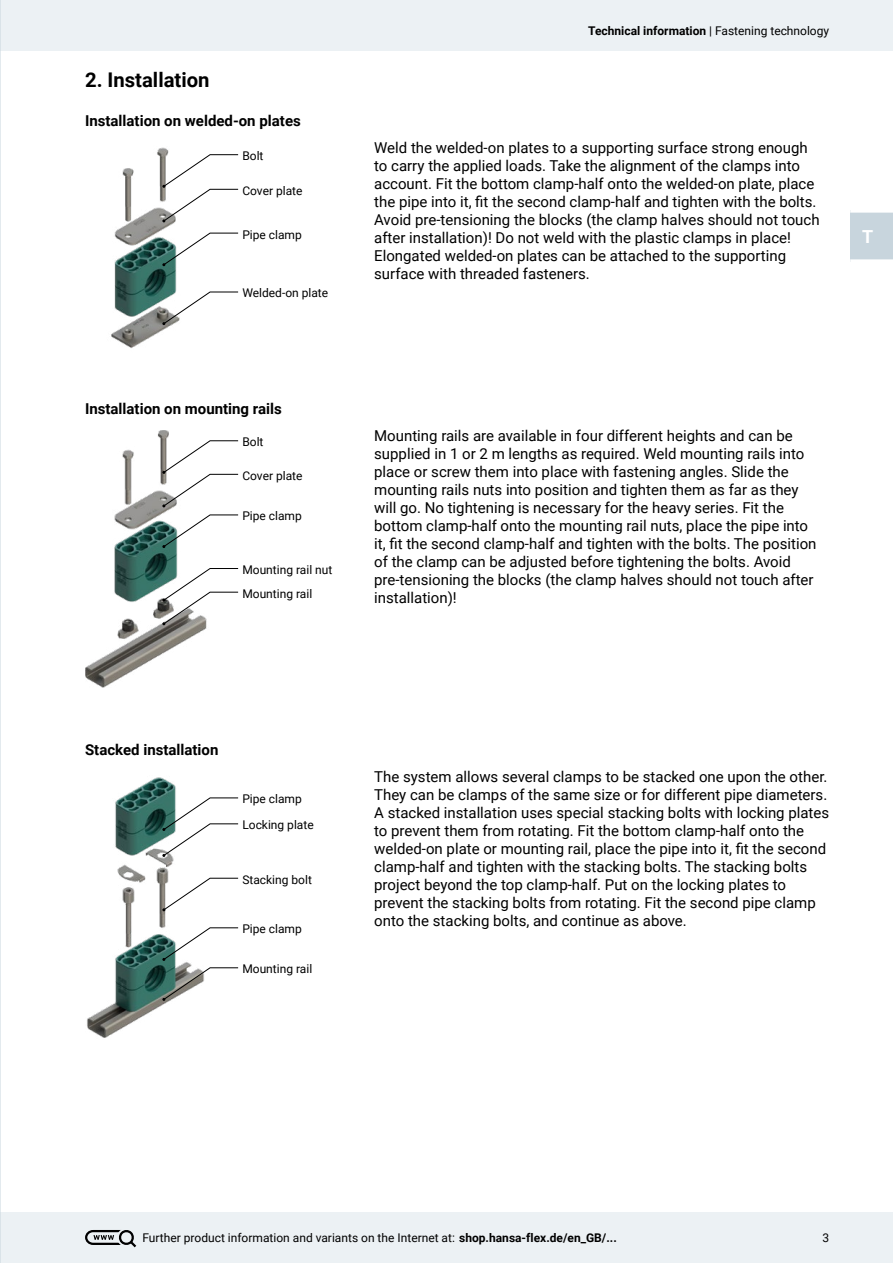
<style>
.page{position:relative;width:893px;height:1263px;background:#fff}
.page>*{position:absolute;margin:0;border:0;box-sizing:border-box;transform-origin:0 0}
.t1{font:700 20.25px "Roboto";color:#000}
.t2{font:700 18px "Roboto";color:#fff}
.t3{font:15px/18px "Roboto";color:#000}
.t4{font:700 15px "Roboto";color:#000}
.t5{font:12px/23.7px "Roboto";color:#000}
.t6{font:700 12px "Roboto";color:#000}
.s1{font-weight:400}
.s2{font-weight:700}
</style>
<div class="page">
<div style="left:0;top:0;width:893px;height:51px;background:#ecf1f4"></div>
<div style="left:0;top:1212px;width:893px;height:51px;background:#ecf1f4"></div>
<svg style="left:85px;top:1230px;width:52px;height:18px"></svg>
<div style="left:850px;top:210px;width:43px;height:51px;background:#c8d5dd"></div>
<div style="left:850px;top:208px;width:43px;height:5px;background:#fff"></div>
<div style="left:850px;top:259px;width:43px;height:5px;background:#fff"></div>
<img style="left:111px;top:147px;width:66px;height:201px">
<svg style="left:162px;top:154px;width:77px;height:68px"></svg>
<svg style="left:162px;top:232px;width:77px;height:34px"></svg>
<svg style="left:162px;top:291px;width:77px;height:34px"></svg>
<img style="left:85px;top:430px;width:122px;height:258px">
<svg style="left:162px;top:440px;width:77px;height:67px"></svg>
<svg style="left:162px;top:514px;width:77px;height:34px"></svg>
<svg style="left:162px;top:568px;width:77px;height:57px"></svg>
<img style="left:87px;top:777px;width:105px;height:261px">
<svg style="left:162px;top:877px;width:77px;height:34px"></svg>
<svg style="left:162px;top:797px;width:77px;height:60px"></svg>
<svg style="left:162px;top:927px;width:77px;height:34px"></svg>
<svg style="left:162px;top:967px;width:77px;height:34px"></svg>
<hr style="left:0;top:0;width:1px;height:1263px;background:#c8d5dd">
<h1 class="t1" style="left:85px;top:66px;width:126px">2. Installation</h1>
<p class="t4" style="left:85px;top:110px;width:217px">Installation on welded-on plates</p>
<p class="t5" style="left:242px;top:144px;width:23px">Bolt</p>
<p class="t5" style="left:242px;top:178px;width:62px">Cover plate</p>
<p class="t5" style="left:242px;top:222px;width:61px">Pipe clamp</p>
<p class="t5" style="left:242px;top:281px;width:87px">Welded-on plate</p>
<p class="t4" style="left:85px;top:398px;width:198px">Installation on mounting rails</p>
<p class="t5" style="left:242px;top:430px;width:23px">Bolt</p>
<p class="t5" style="left:242px;top:463px;width:62px">Cover plate</p>
<p class="t5" style="left:242px;top:504px;width:61px">Pipe clamp</p>
<p class="t5" style="left:242px;top:557px;width:92px">Mounting rail nut<br>Mounting rail</p>
<p class="t6" style="left:588px;top:22px;width:243px">Technical information <span class="s1">| Fastening technology</span></p>
<p class="t3" style="left:374px;top:138px;width:447px">Weld the welded-on plates to a supporting surface strong enough to carry the applied loads. Take the alignment of the clamps into account. Fit the bottom clamp-half onto the welded-on plate, place the pipe into it, fit the second clamp-half and tighten with the bolts.<br>Avoid pre-tensioning the blocks (the clamp halves should not touch after installation)! Do not weld with the plastic clamps in place!<br>Elongated welded-on plates can be attached to the supporting surface with threaded fasteners.</p>
<p class="t2" style="left:862px;top:224px;width:13px">T</p>
<p class="t3" style="left:374px;top:426px;width:444px">Mounting rails are available in four different heights and can be supplied in 1 or 2 m lengths as required. Weld mounting rails into place or screw them into place with fastening angles. Slide the mounting rails nuts into position and tighten them as far as they will go. No tightening is necessary for the heavy series. Fit the bottom clamp-half onto the mounting rail nuts, place the pipe into it, fit the second clamp-half and tighten with the bolts. The position of the clamp can be adjusted before tightening the bolts. Avoid pre-tensioning the blocks (the clamp halves should not touch after installation)!</p>
<p class="t4" style="left:85px;top:739px;width:135px">Stacked installation</p>
<p class="t5" style="left:242px;top:787px;width:61px">Pipe clamp</p>
<p class="t5" style="left:242px;top:813px;width:73px">Locking plate</p>
<p class="t5" style="left:242px;top:867px;width:71px">Stacking bolt</p>
<p class="t5" style="left:242px;top:917px;width:61px">Pipe clamp</p>
<p class="t5" style="left:242px;top:957px;width:71px">Mounting rail</p>
<p class="t3" style="left:374px;top:767px;width:456px">The system allows several clamps to be stacked one upon the other.<br>They can be clamps of the same size or for different pipe diameters.<br>A stacked installation uses special stacking bolts with locking plates to prevent them from rotating. Fit the bottom clamp-half onto the welded-on plate or mounting rail, place the pipe into it, fit the second clamp-half and tighten with the stacking bolts. The stacking bolts project beyond the top clamp-half. Put on the locking plates to prevent the stacking bolts from rotating. Fit the second pipe clamp onto the stacking bolts, and continue as above.</p>
<p class="t5" style="left:142px;top:1226px;width:476px">Further product information and variants on the Internet at: <span class="s2">shop.hansa-flex.de/en_GB/...</span></p>
<p class="t5" style="left:822px;top:1225px;width:8px">3</p>
</div>
